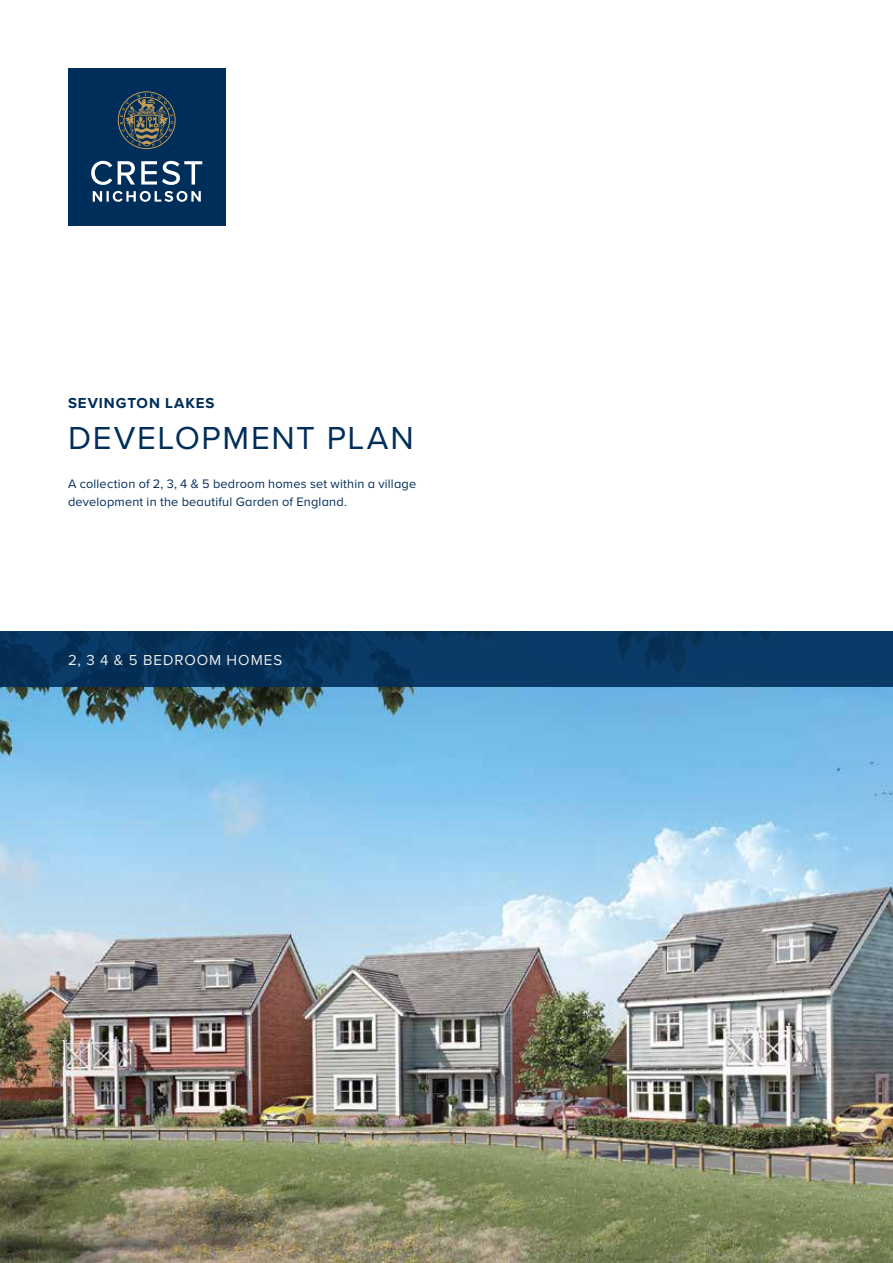
<style>
.page{position:relative;width:893px;height:1263px;background:#fff}
.page>*{position:absolute;margin:0;border:0;box-sizing:border-box;transform-origin:0 0}
.t1{font:33px "Proxima Nova";letter-spacing:.05em;color:#002e5a}
.t2{font:15px "Proxima Nova";letter-spacing:.06em;color:#fff}
.t3{font:700 15px "Proxima Nova";letter-spacing:.06em;color:#002e5a}
.t4{font:12.75px/18px "Proxima Nova";letter-spacing:.015em;color:#002e5a}
</style>
<div class="page">
<img style="left:0;top:687px;width:893px;height:576px">
<div style="left:68px;top:68px;width:157px;height:157px;background:#002e5a"></div>
<svg style="left:93px;top:191px;width:108px;height:11px"></svg>
<svg style="left:91px;top:161px;width:111px;height:24px"></svg>
<svg style="left:118px;top:91px;width:58px;height:58px"></svg>
<svg style="left:0;top:631px;width:893px;height:56px;background:#083660"></svg>
<p class="t3" style="left:68px;top:392px;width:148px">SEVINGTON LAKES</p>
<p class="t1" style="left:68px;top:413px;width:347px">DEVELOPMENT PLAN</p>
<p class="t4" style="left:68px;top:474px;width:350px">A collection of 2, 3, 4 &amp; 5 bedroom homes set within a village development in the beautiful Garden of England.</p>
<p class="t2" style="left:68px;top:649px;width:216px">2, 3 4 &amp; 5 BEDROOM HOMES</p>
</div>
